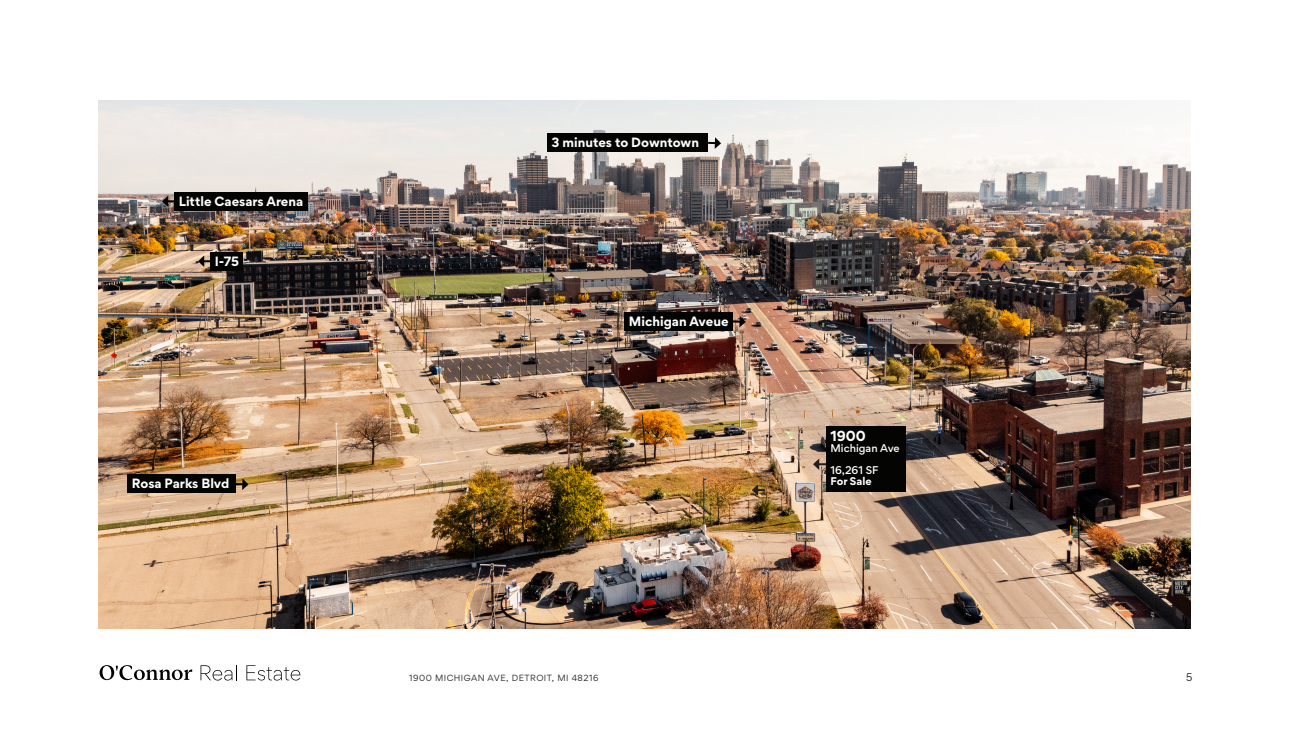
<style>
.page{position:relative;width:1296px;height:730px;background:#fff}
.page>*{position:absolute;margin:0;border:0;box-sizing:border-box;transform-origin:0 0}
.t1{font:700 13px "Gordita";color:#fff}
.t2{font:700 12px "Gordita";color:#fff}
.t3{font:500 10px "Gordita";color:#fff}
.t4{font:700 10px "Gordita";color:#fff}
.t5{font:10px "Gordita";color:#231f20}
.t6{font:8px "Gordita";letter-spacing:.06em;color:#231f20}
</style>
<div class="page">
<svg style="left:246px;top:665px;width:54px;height:15px"></svg>
<svg style="left:201px;top:665px;width:36px;height:15px"></svg>
<svg style="left:100px;top:665px;width:92px;height:15px"></svg>
<img style="left:99px;top:100px;width:1092px;height:527px">
<div style="left:547px;top:134px;width:161px;height:18px;background:#040503"></div>
<div style="left:625px;top:312px;width:108px;height:18px;background:#040503"></div>
<div style="left:128px;top:474px;width:108px;height:18px;background:#040503"></div>
<div style="left:174px;top:192px;width:134px;height:18px;background:#040503"></div>
<div style="left:210px;top:252px;width:33px;height:18px;background:#040503"></div>
<svg style="left:708px;top:137px;width:13px;height:12px"></svg>
<svg style="left:733px;top:316px;width:13px;height:11px"></svg>
<svg style="left:1140px;top:555px;width:13px;height:11px"></svg>
<svg style="left:162px;top:195px;width:12px;height:12px"></svg>
<svg style="left:198px;top:255px;width:12px;height:12px"></svg>
<svg style="left:752px;top:484px;width:13px;height:11px"></svg>
<svg style="left:813px;top:458px;width:13px;height:12px"></svg>
<div style="left:826px;top:426px;width:80px;height:65px;background:#040503"></div>
<svg style="left:236px;top:478px;width:13px;height:12px"></svg>
<p class="t2" style="left:179px;top:192px;width:126px">Little Caesars Arena</p>
<p class="t2" style="left:215px;top:251px;width:26px">I-75</p>
<p class="t2" style="left:132px;top:473px;width:99px">Rosa Parks Blvd</p>
<p class="t2" style="left:552px;top:133px;width:149px">3 minutes to Downtown</p>
<p class="t2" style="left:629px;top:311px;width:101px">Michigan Aveue</p>
<p class="t1" style="left:831px;top:425px;width:37px">1900</p>
<p class="t3" style="left:831px;top:440px;width:71px">Michigan Ave</p>
<p class="t3" style="left:831px;top:462px;width:50px">16,261 SF</p>
<p class="t4" style="left:831px;top:473px;width:43px">For Sale</p>
<p class="t6" style="left:409px;top:671px;width:191px">1900 MICHIGAN AVE, DETROIT, MI 48216</p>
<p class="t5" style="left:1186px;top:669px;width:8px">5</p>
</div>
